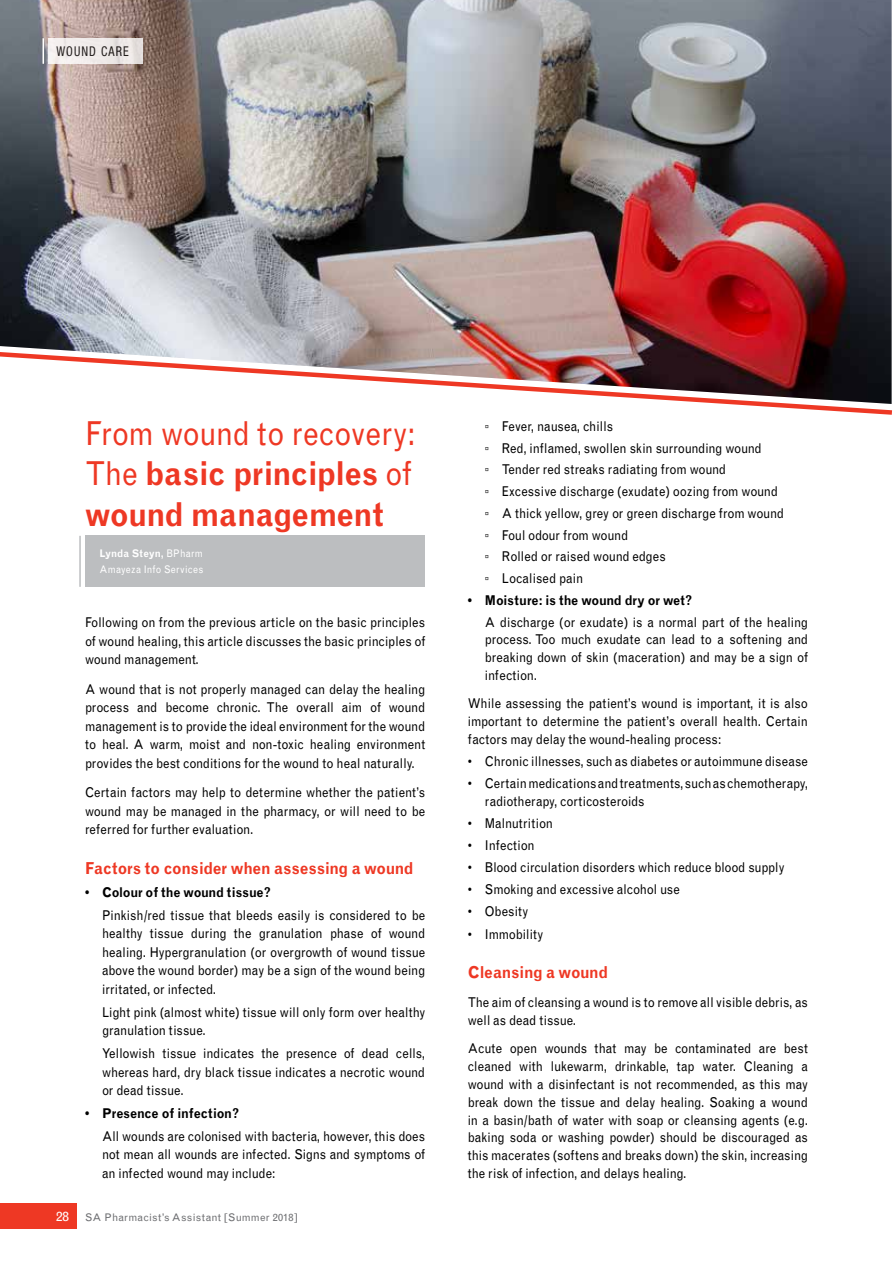
<style>
.page{position:relative;width:893px;height:1263px;background:#fff}
.page>*{position:absolute;margin:0;border:0;box-sizing:border-box;transform-origin:0 0}
.t1{font:700 33px/40.5px "Grotesque";letter-spacing:-.015em;color:#ee3824;text-align:justify;scale:.9 1}
.t2{font:700 16.5px "Grotesque";letter-spacing:-.015em;color:#ee3824;scale:.9 1}
.t3{font:13.5px/18.6px "Grotesque";letter-spacing:-.005em;color:#000;text-align:justify;scale:.9 1}
.t4{font:700 13.5px "Grotesque";letter-spacing:-.01em;color:#000;scale:.9 1}
.t5{font:condensed 13.5px "Helvetica Neue LT Std";letter-spacing:.09em;color:#000;scale:.9 1}
.t6{font:10.5px "Grotesque";letter-spacing:.02em;color:#6d6e71}
.t7{font:10.5px/16.5px "Grotesque";letter-spacing:.025em;color:#fff;scale:.9 1}
.s1{font-weight:400}
.s2{font-weight:700}
.s3{font-size:13.5px;color:#fff}
.s4{font-family:"Arial"}
</style>
<div class="page">
<img style="left:0;top:0;width:892px;height:349px">
<img style="left:0;top:349px;width:892px;height:66px">
<svg style="left:43px;top:38px;width:1px;height:26px"></svg>
<div style="left:0;top:1203px;width:77px;height:26px;background:#ee3824"></div>
<div style="left:48px;top:38px;width:94px;height:26px;background:linear-gradient(to right,#f7f2f1,#e7e1df)"></div>
<hr style="left:79px;top:536px;width:2px;height:51px;background:#bcbec0">
<div style="left:85px;top:536px;width:339px;height:51px;background:#bcbec0"></div>
<p class="t5" style="left:56px;top:43px;width:82px">WOUND CARE</p>
<h1 class="t1" style="left:85px;top:413px;width:369px"><span class="s1">From wound to recovery:<br>The</span> basic principles <span class="s1">of </span>wound management</h1>
<p class="t7" style="left:100px;top:545px;width:117px"><span class="s2">Lynda Steyn,</span> BPharm<br>Amayeza Info Services</p>
<p class="t3" style="left:85px;top:613px;width:379px">Following on from the previous article on the basic principles of wound healing, this article discusses the basic principles of wound management.</p>
<p class="t3" style="left:85px;top:680px;width:379px">A wound that is not properly managed can delay the healing process and become chronic. The overall aim of wound management is to provide the ideal environment for the wound to heal. A warm, moist and non-toxic healing environment provides the best conditions for the wound to heal naturally.</p>
<p class="t3" style="left:85px;top:783px;width:380px">Certain factors may help to determine whether the patient’s wound may be managed in the pharmacy, or will need to be referred for further evaluation.</p>
<p class="t2" style="left:85px;top:858px;width:366px">Factors to consider when assessing a wound</p>
<p class="t4" style="left:85px;top:884px;width:208px">• Colour of the wound tissue?</p>
<p class="t3" style="left:102px;top:906px;width:361px">Pinkish/red tissue that bleeds easily is considered to be healthy tissue during the granulation phase of wound healing. Hypergranulation (or overgrowth of wound tissue above the wound border) may be a sign of the wound being irritated, or infected.</p>
<p class="t3" style="left:102px;top:1003px;width:361px">Light pink (almost white) tissue will only form over healthy granulation tissue.</p>
<p class="t3" style="left:102px;top:1044px;width:361px">Yellowish tissue indicates the presence of dead cells, whereas hard, dry black tissue indicates a necrotic wound or dead tissue.</p>
<p class="t4" style="left:85px;top:1105px;width:173px">• Presence of infection?</p>
<p class="t3" style="left:102px;top:1127px;width:361px">All wounds are colonised with bacteria, however, this does not mean all wounds are infected. Signs and symptoms of an infected wound may include:</p>
<p class="t6" style="left:56px;top:1211px;width:243px"><span class="s3">28</span> SA Pharmacist’s Assistant [Summer 2018]</p>
<p class="t3" style="left:485px;top:415px;width:334px;line-height:21.8px;text-align:left"><span class="s4">▫</span> Fever, nausea, chills<br><span class="s4">▫</span> Red, inflamed, swollen skin surrounding wound<br><span class="s4">▫</span> Tender red streaks radiating from wound<br><span class="s4">▫</span> Excessive discharge (exudate) oozing from wound <span class="s4">▫</span> A thick yellow, grey or green discharge from wound <span class="s4">▫</span> Foul odour from wound<br><span class="s4">▫</span> Rolled or raised wound edges<br><span class="s4">▫</span> Localised pain</p>
<p class="t4" style="left:468px;top:592px;width:251px">• Moisture: is the wound dry or wet?</p>
<p class="t3" style="left:485px;top:613px;width:361px;line-height:17.7px">A discharge (or exudate) is a normal part of the healing process. Too much exudate can lead to a softening and breaking down of skin (maceration) and may be a sign of infection.</p>
<p class="t3" style="left:468px;top:695px;width:379px;line-height:17.9px">While assessing the patient’s wound is important, it is also important to determine the patient’s overall health. Certain factors may delay the wound-healing process:</p>
<p class="t3" style="left:468px;top:752px;width:379px">• Chronic illnesses, such as diabetes or autoimmune disease</p>
<p class="t3" style="left:485px;top:774px;width:361px;line-height:17.9px;text-indent:-17px">• Certain medications and treatments, such as chemotherapy, radiotherapy, corticosteroids</p>
<p class="t3" style="left:468px;top:814px;width:96px">• Malnutrition</p>
<p class="t3" style="left:468px;top:836px;width:76px">• Infection</p>
<p class="t3" style="left:468px;top:858px;width:353px">• Blood circulation disorders which reduce blood supply</p>
<p class="t3" style="left:468px;top:880px;width:237px">• Smoking and excessive alcohol use</p>
<p class="t3" style="left:468px;top:902px;width:69px">• Obesity</p>
<p class="t3" style="left:468px;top:925px;width:85px">• Immobility</p>
<p class="t2" style="left:468px;top:962px;width:157px">Cleansing a wound</p>
<p class="t3" style="left:468px;top:993px;width:379px;line-height:18.1px">The aim of cleansing a wound is to remove all visible debris, as well as dead tissue.</p>
<p class="t3" style="left:468px;top:1040px;width:379px;line-height:17.9px">Acute open wounds that may be contaminated are best cleaned with lukewarm, drinkable, tap water. Cleaning a wound with a disinfectant is not recommended, as this may break down the tissue and delay healing. Soaking a wound in a basin/bath of water with soap or cleansing agents (e.g. baking soda or washing powder) should be discouraged as this macerates (softens and breaks down) the skin, increasing the risk of infection, and delays healing.</p>
</div>
